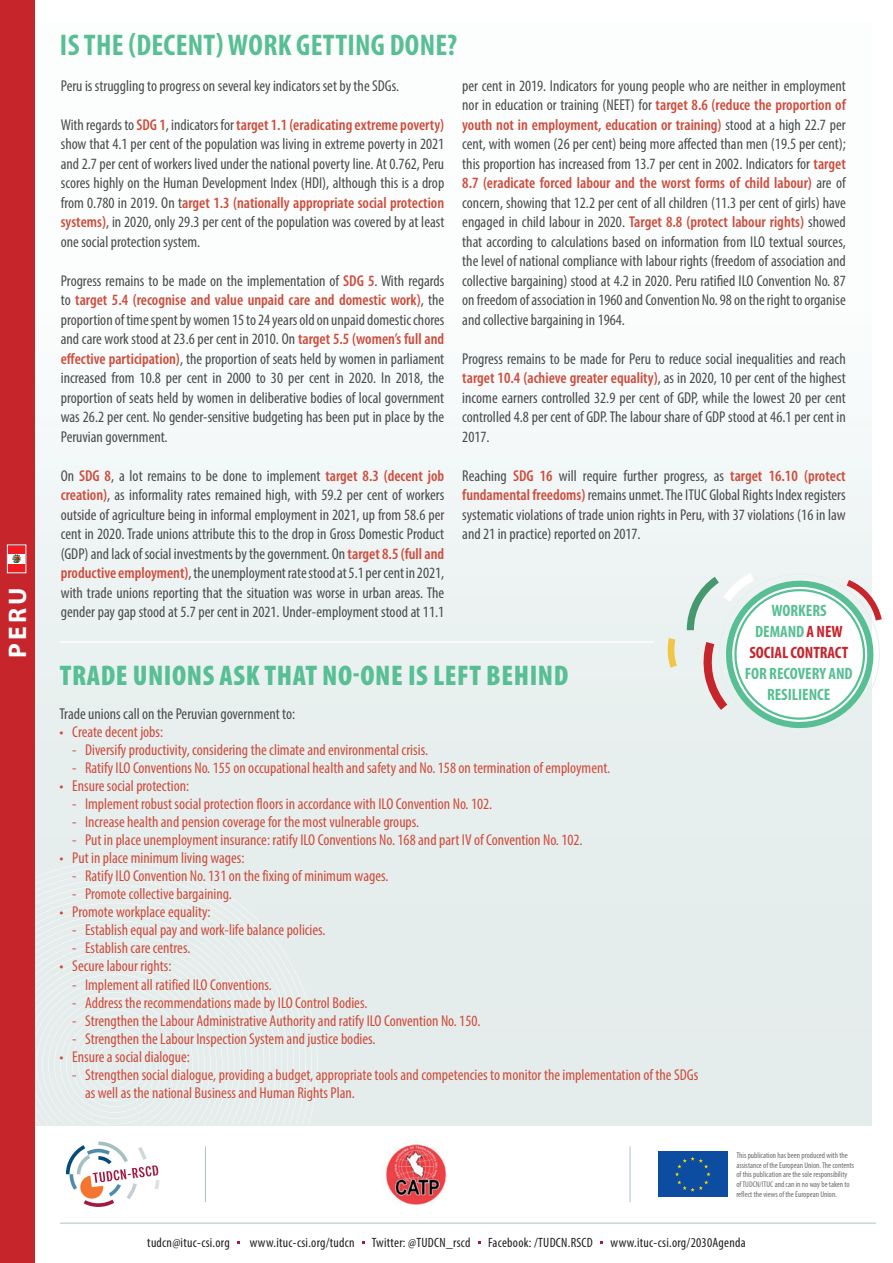
<style>
.page{position:relative;width:893px;height:1263px;background:#fff}
.page>*{position:absolute;margin:0;border:0;box-sizing:border-box;transform-origin:0 0}
.t1{font:700 condensed 30px "Myriad Pro";letter-spacing:.01em;color:#58bf94}
.t2{font:900 condensed 28.5px "Myriad Pro";letter-spacing:.02em;color:#58bf94}
.t3{font:700 25.5px "Myriad Pro";color:#fff}
.t4{font:700 condensed 16.5px/21px "Myriad Pro";letter-spacing:-.005em;color:#c6252c;text-align:center}
.t5{font:700 condensed 16.5px/21px "Myriad Pro";letter-spacing:-.005em;color:#58bf94;text-align:center}
.t6{font:condensed 15.75px/19.5px "Myriad Pro";color:#4b4c4d;text-align:justify}
.t7{font:condensed 15.75px/18.8px "Myriad Pro";color:#ce4c3c}
.t8{font:condensed 13.5px "Myriad Pro";letter-spacing:.02em;color:#231f20}
.t9{font:condensed 8.25px/9.9px "Myriad Pro";color:#6c6d70}
.s1{font-weight:600;color:#ce4c3c}
.s2{color:#58bf94}
</style>
<div class="page">
<div style="left:35px;top:23px;width:837px;height:1102px;background:linear-gradient(to right,#f3f7f7,#eff4f4)"></div>
<svg style="left:35px;top:861px;width:283px;height:263px;background:#e6eded"></svg>
<hr style="left:60px;top:641px;width:594px;height:2px;background:#fff">
<hr style="left:630px;top:1146px;width:1px;height:56px;background:#a9c3c1">
<hr style="left:205px;top:1146px;width:1px;height:56px;background:#a9c3c1">
<svg style="left:66px;top:1141px;width:94px;height:66px"></svg>
<hr style="left:60px;top:1223px;width:816px;height:1px;background:#a9c3c1">
<div style="left:0;top:0;width:35px;height:1263px;background:#c6252c"></div>
<svg style="left:667px;top:638px;width:10px;height:30px"></svg>
<svg style="left:687px;top:563px;width:195px;height:183px"></svg>
<div style="left:658px;top:1151px;width:69px;height:46px;background:#0d4da1"></div>
<svg style="left:675px;top:1156px;width:36px;height:36px"></svg>
<div style="left:7px;top:545px;width:19px;height:28px;background:#fff"></div>
<div style="left:7px;top:564px;width:19px;height:9px;background:#ee1d23"></div>
<div style="left:7px;top:545px;width:19px;height:9px;background:#ee1d23"></div>
<svg style="left:12px;top:554px;width:9px;height:9px"></svg>
<div style="left:7px;top:544px;width:19px;height:29px;border:1px solid #fff"></div>
<img style="left:385px;top:1144px;width:62px;height:61px">
<h3 class="t3" style="left:1px;top:658px;width:71px;rotate:-90deg">PERU</h3>
<h1 class="t1" style="left:60px;top:27px;width:399px">IS THE (DECENT) WORK GETTING DONE?</h1>
<p class="t6" style="left:462px;top:76px;width:385px">per cent in 2019. Indicators for young people who are neither in employment nor in education or training (NEET) for <span class="s1">target 8.6 (reduce the proportion of youth not in employment, education or training)</span> stood at a high 22.7 per cent, with women (26 per cent) being more affected than men (19.5 per cent); this proportion has increased from 13.7 per cent in 2002. Indicators for <span class="s1">target 8.7 (eradicate forced labour and the worst forms of child labour)</span> are of concern, showing that 12.2 per cent of all children (11.3 per cent of girls) have engaged in child labour in 2020. <span class="s1">Target 8.8 (protect labour rights)</span> showed that according to calculations based on information from ILO textual sources, the level of national compliance with labour rights (freedom of association and collective bargaining) stood at 4.2 in 2020. Peru ratified ILO Convention No. 87 on freedom of association in 1960 and Convention No. 98 on the right to organise and collective bargaining in 1964.</p>
<p class="t6" style="left:462px;top:349px;width:385px">Progress remains to be made for Peru to reduce social inequalities and reach <span class="s1">target 10.4 (achieve greater equality)</span>, as in 2020, 10 per cent of the highest income earners controlled 32.9 per cent of GDP, while the lowest 20 per cent controlled 4.8 per cent of GDP. The labour share of GDP stood at 46.1 per cent in 2017.</p>
<p class="t6" style="left:462px;top:466px;width:385px">Reaching <span class="s1">SDG 16</span> will require further progress, as <span class="s1">target 16.10 (protect fundamental freedoms)</span> remains unmet. The ITUC Global Rights Index registers systematic violations of trade union rights in Peru, with 37 violations (16 in law and 21 in practice) reported on 2017.</p>
<p class="t6" style="left:61px;top:76px;width:340px">Peru is struggling to progress on several key indicators set by the SDGs.</p>
<p class="t6" style="left:61px;top:115px;width:385px">With regards to <span class="s1">SDG 1</span>, indicators for <span class="s1">target 1.1 (eradicating extreme poverty) </span>show that 4.1 per cent of the population was living in extreme poverty in 2021 and 2.7 per cent of workers lived under the national poverty line. At 0.762, Peru scores highly on the Human Development Index (HDI), although this is a drop from 0.780 in 2019. On t<span class="s1">arget 1.3 (nationally appropriate social protection systems)</span>, in 2020, only 29.3 per cent of the population was covered by at least one social protection system.</p>
<p class="t6" style="left:61px;top:271px;width:385px">Progress remains to be made on the implementation of <span class="s1">SDG 5</span>. With regards to <span class="s1">target 5.4 (recognise and value unpaid care and domestic work)</span>, the proportion of time spent by women 15 to 24 years old on unpaid domestic chores and care work stood at 23.6 per cent in 2010. On <span class="s1">target 5.5 (women’s full and effective participation)</span>, the proportion of seats held by women in parliament increased from 10.8 per cent in 2000 to 30 per cent in 2020. In 2018, the proportion of seats held by women in deliberative bodies of local government was 26.2 per cent. No gender-sensitive budgeting has been put in place by the Peruvian government.</p>
<p class="t6" style="left:61px;top:466px;width:385px">On <span class="s1">SDG 8</span>, a lot remains to be done to implement <span class="s1">target 8.3 (decent job creation)</span>, as informality rates remained high, with 59.2 per cent of workers outside of agriculture being in informal employment in 2021, up from 58.6 per cent in 2020. Trade unions attribute this to the drop in Gross Domestic Product (GDP) and lack of social investments by the government. On <span class="s1">target 8.5 (full and productive employment)</span>, the unemployment rate stood at 5.1 per cent in 2021, with trade unions reporting that the situation was worse in urban areas. The gender pay gap stood at 5.7 per cent in 2021. Under-employment stood at 11.1</p>
<p class="t4" style="left:749px;top:600px;width:100px"><span class="s2">WORKERS<br>DEMAND</span> A NEW<br>SOCIAL CONTRACT</p>
<p class="t5" style="left:745px;top:663px;width:109px">FOR RECOVERY AND<br>RESILIENCE</p>
<h2 class="t2" style="left:60px;top:659px;width:510px">TRADE UNIONS ASK THAT NO-ONE IS LEFT BEHIND</h2>
<p class="t6" style="left:60px;top:704px;width:237px">Trade unions call on the Peruvian government to:</p>
<p class="t7" style="left:60px;top:723px;width:105px">• Create decent jobs:</p>
<p class="t7" style="left:72px;top:741px;width:357px">- Diversify productivity, considering the climate and environmental crisis.</p>
<p class="t7" style="left:72px;top:759px;width:539px">- Ratify ILO Conventions No. 155 on occupational health and safety and No. 158 on termination of employment.</p>
<p class="t7" style="left:60px;top:777px;width:131px">• Ensure social protection:</p>
<p class="t7" style="left:72px;top:795px;width:421px">- Implement robust social protection floors in accordance with ILO Convention No. 102.</p>
<p class="t7" style="left:72px;top:813px;width:348px">- Increase health and pension coverage for the most vulnerable groups.</p>
<p class="t7" style="left:72px;top:831px;width:512px">- Put in place unemployment insurance: ratify ILO Conventions No. 168 and part IV of Convention No. 102.</p>
<p class="t7" style="left:60px;top:849px;width:187px">• Put in place minimum living wages:</p>
<p class="t7" style="left:72px;top:867px;width:318px">- Ratify ILO Convention No. 131 on the fixing of minimum wages.</p>
<p class="t7" style="left:72px;top:885px;width:161px">- Promote collective bargaining.</p>
<p class="t7" style="left:60px;top:903px;width:153px">• Promote workplace equality:</p>
<p class="t7" style="left:72px;top:921px;width:255px">- Establish equal pay and work-life balance policies.</p>
<p class="t7" style="left:72px;top:939px;width:120px">- Establish care centres.</p>
<p class="t7" style="left:60px;top:957px;width:113px">• Secure labour rights:</p>
<p class="t7" style="left:72px;top:975px;width:201px">- Implement all ratified ILO Conventions.</p>
<p class="t7" style="left:72px;top:993px;width:297px">- Address the recommendations made by ILO Control Bodies.</p>
<p class="t7" style="left:72px;top:1011px;width:410px">- Strengthen the Labour Administrative Authority and ratify ILO Convention No. 150.</p>
<p class="t7" style="left:72px;top:1029px;width:305px">- Strengthen the Labour Inspection System and justice bodies.</p>
<p class="t7" style="left:60px;top:1047px;width:132px">• Ensure a social dialogue:</p>
<p class="t7" style="left:85px;top:1065px;width:615px;text-indent:-13px">- Strengthen social dialogue, providing a budget, appropriate tools and competencies to monitor the implementation of the SDGs as well as the national Business and Human Rights Plan.</p>
<p class="t9" style="left:736px;top:1150px;width:119px">This publication has been produced with the assistance of the European Union. The contents of this publication are the sole responsibility of TUDCN/ITUC and can in no way be taken to reflect the views of the European Union.</p>
<p class="t8" style="left:147px;top:1234px;width:84px">tudcn@ituc-csi.org</p>
<p class="t8" style="left:250px;top:1234px;width:106px">www.ituc-csi.org/tudcn</p>
<p class="t8" style="left:372px;top:1234px;width:100px">Twitter: @TUDCN_rscd</p>
<p class="t8" style="left:488px;top:1234px;width:106px">Facebook: /TUDCN.RSCD</p>
<p class="t8" style="left:611px;top:1234px;width:137px">www.ituc-csi.org/2030Agenda</p>
</div>
